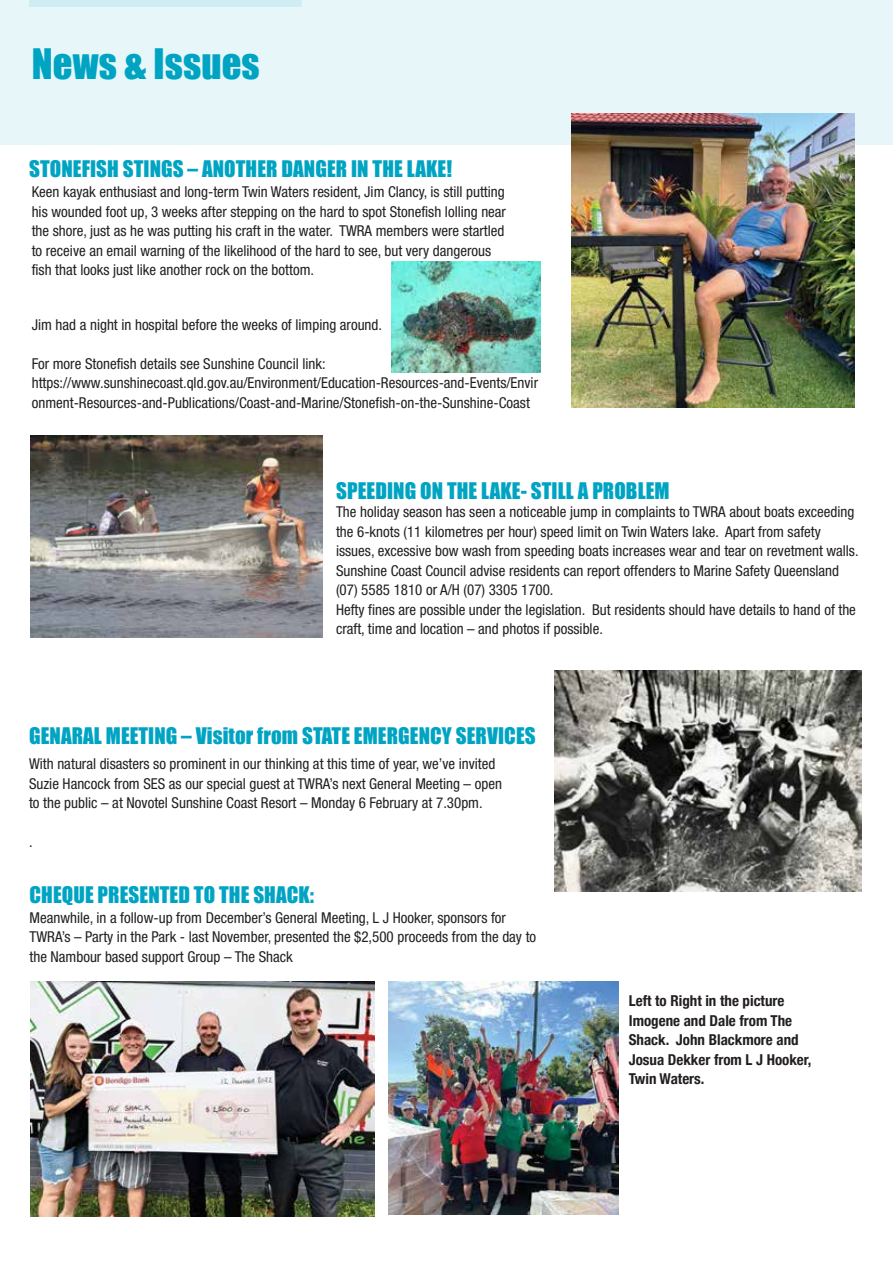
<style>
.page{position:relative;width:893px;height:1263px;background:#fff}
.page>*{position:absolute;margin:0;border:0;box-sizing:border-box;transform-origin:0 0}
.t1{font:38.55px "Impact";letter-spacing:.005em;color:#00a4c3}
.t2{font:21px "Impact";letter-spacing:.005em;color:#00a4c3}
.t3{font:condensed 15px/19.5px "Helvetica Neue";color:#231f20}
.t4{font:700 condensed 15px/19.5px "Helvetica Neue";color:#231f20}
</style>
<div class="page">
<div style="left:0;top:0;width:893px;height:145px;background:#e6f6f9"></div>
<div style="left:30px;top:0;width:272px;height:7px;background:#cfedf3"></div>
<img style="left:571px;top:113px;width:284px;height:295px">
<img style="left:391px;top:262px;width:149px;height:111px">
<img style="left:31px;top:435px;width:291px;height:202px">
<img style="left:555px;top:671px;width:306px;height:220px">
<img style="left:31px;top:982px;width:344px;height:234px">
<img style="left:389px;top:982px;width:229px;height:232px">
<h1 class="t1" style="left:32px;top:34px;width:230px">News &amp; Issues</h1>
<h2 class="t2" style="left:29px;top:153px;width:424px">STONEFISH STINGS – ANOTHER DANGER IN THE LAKE!</h2>
<p class="t3" style="left:32px;top:182px;width:476px">Keen kayak enthusiast and long-term Twin Waters resident, Jim Clancy, is still putting his wounded foot up, 3 weeks after stepping on the hard to spot Stonefish lolling near the shore, just as he was putting his craft in the water. TWRA members were startled to receive an email warning of the likelihood of the hard to see, but very dangerous fish that looks just like another rock on the bottom.</p>
<p class="t3" style="left:32px;top:315px;width:352px">Jim had a night in hospital before the weeks of limping around.</p>
<p class="t3" style="left:32px;top:354px;width:508px">For more Stonefish details see Sunshine Council link: https://www.sunshinecoast.qld.gov.au/Environment/Education-Resources-and-Events/Envir onment-Resources-and-Publications/Coast-and-Marine/Stonefish-on-the-Sunshine-Coast</p>
<h2 class="t2" style="left:336px;top:475px;width:335px">SPEEDING ON THE LAKE- STILL A PROBLEM</h2>
<p class="t3" style="left:336px;top:502px;width:524px">The holiday season has seen a noticeable jump in complaints to TWRA about boats exceeding the 6-knots (11 kilometres per hour) speed limit on Twin Waters lake. Apart from safety issues, excessive bow wash from speeding boats increases wear and tear on revetment walls.<br>Sunshine Coast Council advise residents can report offenders to Marine Safety Queensland (07) 5585 1810 or A/H (07) 3305 1700.<br>Hefty fines are possible under the legislation. But residents should have details to hand of the craft, time and location – and photos if possible.</p>
<h2 class="t2" style="left:29px;top:720px;width:508px">GENARAL MEETING – Visitor from STATE EMERGENCY SERVICES</h2>
<p class="t3" style="left:29px;top:754px;width:474px">With natural disasters so prominent in our thinking at this time of year, we’ve invited<br>Suzie Hancock from SES as our special guest at TWRA’s next General Meeting – open to the public – at Novotel Sunshine Coast Resort – Monday 6 February at 7.30pm.</p>
<p class="t3" style="left:29px;top:832px;width:5px">.</p>
<h2 class="t2" style="left:30px;top:879px;width:286px">CHEQUE PRESENTED TO THE SHACK:</h2>
<p class="t3" style="left:30px;top:908px;width:508px">Meanwhile, in a follow-up from December’s General Meeting, L J Hooker, sponsors for<br>TWRA’s – Party in the Park - last November, presented the $2,500 proceeds from the day to the Nambour based support Group – The Shack</p>
<p class="t4" style="left:629px;top:990px;width:184px">Left to Right in the picture<br>Imogene and Dale from The<br>Shack. John Blackmore and<br>Josua Dekker from L J Hooker,<br>Twin Waters.</p>
</div>
